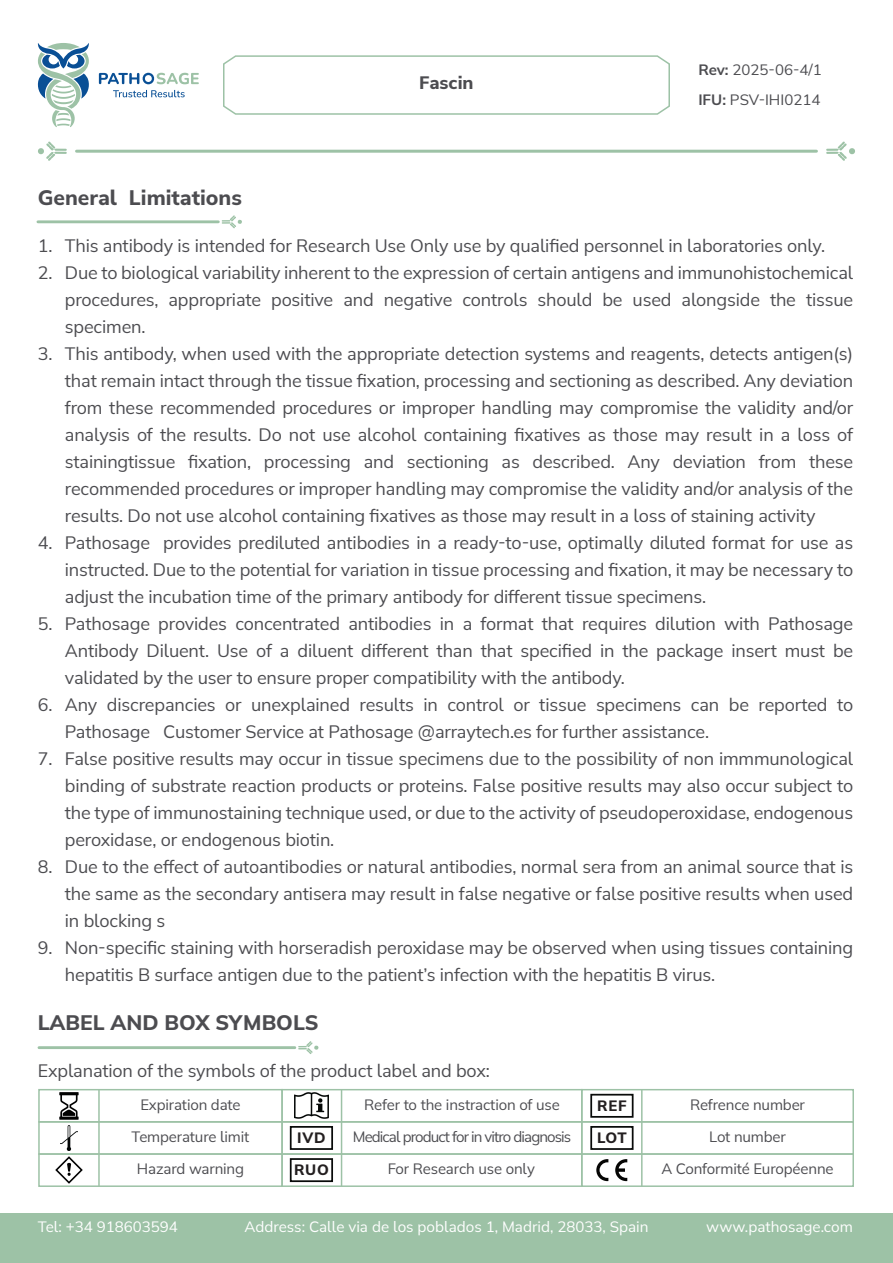
<style>
.page{position:relative;width:893px;height:1263px;background:#fff}
.page>*{position:absolute;margin:0;border:0;box-sizing:border-box;transform-origin:0 0}
.t1{font:700 21px "Winston";color:#4c4c50}
.t2{font:18px/27px "Winston";letter-spacing:-.01em;color:#4c4c50;text-align:justify}
.t3{font:700 18px "Winston";color:#4c4c50}
.t4{font:15px/32.2px "Winston";letter-spacing:-.01em;color:#4c4c50;text-align:center}
.t5{font:15px "Winston";color:#fff}
.t6{font:700 15px/32.1px "Winston";letter-spacing:.05em;color:#231f20}
.s1{font-weight:600}
</style>
<div class="page">
<img style="left:55px;top:1156px;width:28px;height:28px">
<img style="left:295px;top:1092px;width:33px;height:27px">
<div style="left:290px;top:1126px;width:43px;height:24px;border:2px solid #090b0a"></div>
<div style="left:290px;top:1158px;width:43px;height:24px;border:2px solid #090b0a"></div>
<img style="left:60px;top:1125px;width:18px;height:26px">
<img style="left:59px;top:1092px;width:20px;height:27px">
<svg style="left:37px;top:43px;width:52px;height:84px"></svg>
<svg style="left:99px;top:73px;width:100px;height:11px"></svg>
<svg style="left:113px;top:90px;width:72px;height:7px"></svg>
<svg style="left:826px;top:141px;width:29px;height:20px"></svg>
<svg style="left:38px;top:141px;width:29px;height:20px"></svg>
<hr style="left:77px;top:150px;width:739px;height:3px;background:#9dc2a6">
<svg style="left:222px;top:215px;width:20px;height:13px"></svg>
<hr style="left:38px;top:220px;width:180px;height:3px;background:#9dc2a6">
<svg style="left:298px;top:1041px;width:21px;height:13px"></svg>
<hr style="left:39px;top:1046px;width:256px;height:3px;background:#9dc2a6">
<div style="left:0;top:1213px;width:893px;height:50px;background:#9dc2a6"></div>
<div style="left:38px;top:1089px;width:245px;height:33px;border:2px solid #9dc2a6"></div>
<div style="left:281px;top:1089px;width:302px;height:33px;border:2px solid #9dc2a6"></div>
<div style="left:581px;top:1089px;width:273px;height:33px;border:2px solid #9dc2a6"></div>
<div style="left:38px;top:1121px;width:245px;height:34px;border:2px solid #9dc2a6"></div>
<div style="left:281px;top:1121px;width:302px;height:34px;border:2px solid #9dc2a6"></div>
<div style="left:581px;top:1121px;width:273px;height:34px;border:2px solid #9dc2a6"></div>
<div style="left:38px;top:1153px;width:245px;height:34px;border:2px solid #9dc2a6"></div>
<div style="left:281px;top:1153px;width:302px;height:34px;border:2px solid #9dc2a6"></div>
<div style="left:581px;top:1153px;width:273px;height:34px;border:2px solid #9dc2a6"></div>
<hr style="left:98px;top:1090px;width:2px;height:96px;background:#9dc2a6">
<hr style="left:341px;top:1090px;width:1px;height:96px;background:#9dc2a6">
<hr style="left:641px;top:1090px;width:2px;height:96px;background:#9dc2a6">
<div style="left:590px;top:1126px;width:43px;height:24px;border:2px solid #090b0a"></div>
<div style="left:590px;top:1094px;width:43px;height:24px;border:2px solid #090b0a"></div>
<svg style="left:223px;top:55px;width:447px;height:60px"></svg>
<svg style="left:596px;top:1159px;width:12px;height:22px"></svg>
<svg style="left:615px;top:1159px;width:12px;height:22px"></svg>
<p class="t1" style="left:38px;top:182px;width:206px">General Limitations</p>
<p class="t3" style="left:419px;top:70px;width:56px">Fascin</p>
<p class="t4" style="left:698px;top:54px;width:125px;line-height:30px;text-align:left"><span class="s1">Rev:</span> 2025-06-4/1<br><span class="s1">IFU:</span> PSV-IHI0214</p>
<p class="t2" style="left:38px;top:231px;width:789px">1. This antibody is intended for Research Use Only use by qualified personnel in laboratories only.</p>
<p class="t2" style="left:65px;top:258px;width:790px;text-indent:-27px">2. Due to biological variability inherent to the expression of certain antigens and immunohistochemical procedures, appropriate positive and negative controls should be used alongside the tissue specimen.</p>
<p class="t2" style="left:65px;top:339px;width:790px;text-indent:-27px">3. This antibody, when used with the appropriate detection systems and reagents, detects antigen(s) that remain intact through the tissue fixation, processing and sectioning as described. Any deviation from these recommended procedures or improper handling may compromise the validity and/or analysis of the results. Do not use alcohol containing fixatives as those may result in a loss of stainingtissue fixation, processing and sectioning as described. Any deviation from these recommended procedures or improper handling may compromise the validity and/or analysis of the results. Do not use alcohol containing fixatives as those may result in a loss of staining activity</p>
<p class="t2" style="left:65px;top:528px;width:790px;text-indent:-27px">4. Pathosage provides prediluted antibodies in a ready-to-use, optimally diluted format for use as instructed. Due to the potential for variation in tissue processing and fixation, it may be necessary to adjust the incubation time of the primary antibody for different tissue specimens.</p>
<p class="t2" style="left:65px;top:609px;width:790px;text-indent:-27px">5. Pathosage provides concentrated antibodies in a format that requires dilution with Pathosage Antibody Diluent. Use of a diluent different than that specified in the package insert must be validated by the user to ensure proper compatibility with the antibody.</p>
<p class="t2" style="left:65px;top:690px;width:790px;text-indent:-27px">6. Any discrepancies or unexplained results in control or tissue specimens can be reported to<br>Pathosage Customer Service at Pathosage @arraytech.es for further assistance.</p>
<p class="t2" style="left:65px;top:744px;width:790px;text-indent:-27px">7. False positive results may occur in tissue specimens due to the possibility of non immmunological binding of substrate reaction products or proteins. False positive results may also occur subject to the type of immunostaining technique used, or due to the activity of pseudoperoxidase, endogenous peroxidase, or endogenous biotin.</p>
<p class="t2" style="left:65px;top:852px;width:790px;text-indent:-27px">8. Due to the effect of autoantibodies or natural antibodies, normal sera from an animal source that is the same as the secondary antisera may result in false negative or false positive results when used in blocking s</p>
<p class="t2" style="left:65px;top:933px;width:790px;text-indent:-27px">9. Non-specific staining with horseradish peroxidase may be observed when using tissues containing hepatitis B surface antigen due to the patient’s infection with the hepatitis B virus.</p>
<p class="t1" style="left:38px;top:1008px;width:282px">LABEL AND BOX SYMBOLS</p>
<p class="t2" style="left:38px;top:1057px;width:453px">Explanation of the symbols of the product label and box:</p>
<p class="t4" style="left:132px;top:1088px;width:119px">Expiration date<br>Temperature limit<br>Hazard warning</p>
<p class="t4" style="left:353px;top:1088px;width:220px">Refer to the instraction of use<br>Medical product for in vitro diagnosis<br>For Research use only</p>
<p class="t4" style="left:661px;top:1088px;width:174px">Refrence number<br>Lot number<br>A Conformité Européenne</p>
<p class="t6" style="left:597px;top:1089px;width:31px">REF</p>
<p class="t6" style="left:597px;top:1121px;width:31px">LOT</p>
<p class="t6" style="left:294px;top:1121px;width:36px">IVD<br>RUO</p>
<p class="t5" style="left:38px;top:1216px;width:141px">Tel: +34 918603594</p>
<p class="t5" style="left:244px;top:1216px;width:406px">Address: Calle via de los poblados 1, Madrid, 28033, Spain</p>
<p class="t5" style="left:706px;top:1216px;width:148px">www.pathosage.com</p>
</div>
